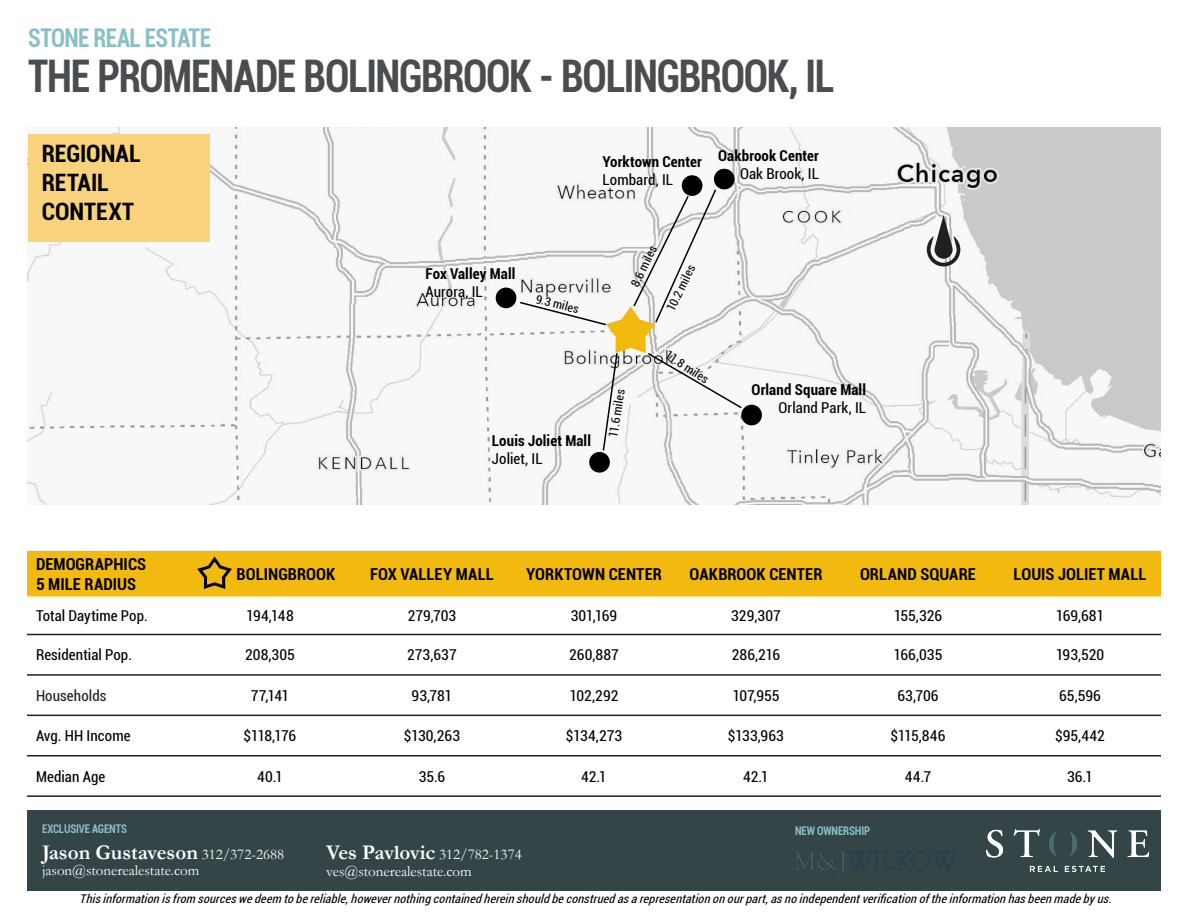
<style>
.page{position:relative;width:1188px;height:918px;background:#fff}
.page>*{position:absolute;margin:0;border:0;box-sizing:border-box;transform-origin:0 0}
.Page_Header{font:700 condensed 45px "Roboto";letter-spacing:-.03em;color:#4a4d50;scale:.9 1}
.Property_Address{font:700 condensed 25.8px "Roboto";letter-spacing:-.025em;color:#8abfc6;scale:.9 1}
.Table_Header{font:700 condensed 24px/28.8px "Roboto";letter-spacing:.005em;color:#000}
.Footer_Text{font:700 21px "Garamond";color:#fff}
.Table_Header-2{font:700 condensed 16.5px "Roboto";letter-spacing:.005em;color:#000}
.Table_Header-3{font:condensed 15px "Roboto";color:#000}
.Table_Header-4{font:700 condensed 15px "Roboto";letter-spacing:.01em;color:#000}
.Footer_Text-2{font:15px "Garamond";color:#fff}
.Table_Header-5{font:condensed 15px "Roboto";letter-spacing:.005em;color:#231f20}
.Table_Header-6{font:italic condensed 12px "Roboto";color:#000}
.Table_Header-7{font:condensed 12px "Roboto";color:#000}
.Footer_Header{font:700 condensed 12px "Roboto";letter-spacing:-.01em;color:#8abfc6;scale:.9 1}
.s1{font-weight:400;font-size:15px}
.s2{font-weight:700;font-size:21px}
</style>
<div class="page">
<div style="left:27px;top:551px;width:1134px;height:45px;background:#f2b90f"></div>
<hr style="left:27px;top:634px;width:162px;height:1px;background:#231f20">
<hr style="left:189px;top:634px;width:162px;height:1px;background:#231f20">
<hr style="left:351px;top:634px;width:162px;height:1px;background:#231f20">
<hr style="left:513px;top:634px;width:162px;height:1px;background:#231f20">
<hr style="left:675px;top:634px;width:162px;height:1px;background:#231f20">
<hr style="left:837px;top:634px;width:162px;height:1px;background:#231f20">
<hr style="left:999px;top:634px;width:162px;height:1px;background:#231f20">
<hr style="left:27px;top:674px;width:162px;height:2px;background:#231f20">
<hr style="left:189px;top:674px;width:162px;height:2px;background:#231f20">
<hr style="left:351px;top:674px;width:162px;height:2px;background:#231f20">
<hr style="left:513px;top:674px;width:162px;height:2px;background:#231f20">
<hr style="left:675px;top:674px;width:162px;height:2px;background:#231f20">
<hr style="left:837px;top:674px;width:162px;height:2px;background:#231f20">
<hr style="left:999px;top:674px;width:162px;height:2px;background:#231f20">
<hr style="left:27px;top:715px;width:162px;height:1px;background:#231f20">
<hr style="left:189px;top:715px;width:162px;height:1px;background:#231f20">
<hr style="left:351px;top:715px;width:162px;height:1px;background:#231f20">
<hr style="left:513px;top:715px;width:162px;height:1px;background:#231f20">
<hr style="left:675px;top:715px;width:162px;height:1px;background:#231f20">
<hr style="left:837px;top:715px;width:162px;height:1px;background:#231f20">
<hr style="left:999px;top:715px;width:162px;height:1px;background:#231f20">
<hr style="left:27px;top:755px;width:162px;height:2px;background:#231f20">
<hr style="left:189px;top:755px;width:162px;height:2px;background:#231f20">
<hr style="left:351px;top:755px;width:162px;height:2px;background:#231f20">
<hr style="left:513px;top:755px;width:162px;height:2px;background:#231f20">
<hr style="left:675px;top:755px;width:162px;height:2px;background:#231f20">
<hr style="left:837px;top:755px;width:162px;height:2px;background:#231f20">
<hr style="left:999px;top:755px;width:162px;height:2px;background:#231f20">
<hr style="left:27px;top:795px;width:162px;height:2px;background:#231f20">
<hr style="left:189px;top:795px;width:162px;height:2px;background:#231f20">
<hr style="left:351px;top:795px;width:162px;height:2px;background:#231f20">
<hr style="left:513px;top:795px;width:162px;height:2px;background:#231f20">
<hr style="left:675px;top:795px;width:162px;height:2px;background:#231f20">
<hr style="left:837px;top:795px;width:162px;height:2px;background:#231f20">
<hr style="left:999px;top:795px;width:162px;height:2px;background:#231f20">
<svg style="left:195px;top:555px;width:39px;height:36px"></svg>
<img style="left:27px;top:128px;width:1134px;height:376px">
<div style="left:496px;top:288px;width:20px;height:20px;background:#000;border-radius:50%"></div>
<div style="left:741px;top:405px;width:21px;height:20px;background:#000;border-radius:50%"></div>
<div style="left:589px;top:452px;width:21px;height:21px;background:#000;border-radius:50%"></div>
<div style="left:714px;top:169px;width:21px;height:20px;background:#000;border-radius:50%"></div>
<div style="left:682px;top:175px;width:20px;height:21px;background:#000;border-radius:50%"></div>
<svg style="left:518px;top:188px;width:225px;height:264px"></svg>
<div style="left:28px;top:134px;width:182px;height:107px;background:#f8d27c"></div>
<div style="left:27px;top:810px;width:1134px;height:81px;background:#344548"></div>
<img style="left:986px;top:829px;width:163px;height:43px">
<img style="left:795px;top:851px;width:162px;height:24px">
<svg style="left:927px;top:215px;width:33px;height:51px"></svg>
<p class="Property_Address" style="left:28px;top:20px;width:205px">STONE REAL ESTATE</p>
<p class="Page_Header" style="left:28px;top:45px;width:897px">THE PROMENADE BOLINGBROOK - BOLINGBROOK, IL</p>
<p class="Table_Header" style="left:42px;top:139px;width:101px">REGIONAL<br>RETAIL</p>
<p class="Table_Header" style="left:42px;top:196px;width:94px">CONTEXT</p>
<p class="Table_Header-2" style="left:36px;top:552px;width:112px">DEMOGRAPHICS</p>
<p class="Table_Header-2" style="left:36px;top:572px;width:102px">5 MILE RADIUS</p>
<p class="Table_Header-4" style="left:603px;top:151px;width:101px">Yorktown Center</p>
<p class="Table_Header-3" style="left:603px;top:169px;width:72px">Lombard, IL</p>
<p class="Table_Header-4" style="left:718px;top:145px;width:102px">Oakbrook Center</p>
<p class="Table_Header-3" style="left:740px;top:163px;width:80px">Oak Brook, IL</p>
<p class="Table_Header-4" style="left:426px;top:264px;width:91px">Fox Valley Mall</p>
<p class="Table_Header-3" style="left:426px;top:282px;width:59px">Aurora, IL</p>
<p class="Table_Header-7" style="left:538px;top:290px;width:45px;rotate:14deg">9.3 miles</p>
<p class="Table_Header-4" style="left:492px;top:430px;width:101px">Louis Joliet Mall</p>
<p class="Table_Header-3" style="left:492px;top:449px;width:52px">Joliet, IL</p>
<p class="Table_Header-7" style="left:627px;top:282px;width:45px;rotate:-64deg">8.6 miles</p>
<p class="Table_Header-7" style="left:663px;top:307px;width:51px;rotate:-64deg">10.2 miles</p>
<p class="Table_Header-7" style="left:605px;top:436px;width:50px;rotate:-81deg">11.6 miles</p>
<p class="Table_Header-7" style="left:671px;top:347px;width:50px;rotate:33deg">11.8 miles</p>
<p class="Table_Header-4" style="left:752px;top:379px;width:116px">Orland Square Mall</p>
<p class="Table_Header-3" style="left:779px;top:398px;width:89px">Orland Park, IL</p>
<p class="Table_Header-2" style="left:205px;top:562px;width:132px">the BOLINGBROOK</p>
<p class="Table_Header-2" style="left:370px;top:562px;width:125px">FOX VALLEY MALL</p>
<p class="Table_Header-2" style="left:526px;top:562px;width:137px">YORKTOWN CENTER</p>
<p class="Table_Header-2" style="left:690px;top:562px;width:134px">OAKBROOK CENTER</p>
<p class="Table_Header-2" style="left:860px;top:562px;width:117px">ORLAND SQUARE</p>
<p class="Table_Header-2" style="left:1013px;top:562px;width:135px">LOUIS JOLIET MALL</p>
<p class="Table_Header-3" style="left:36px;top:605px;width:113px">Total Daytime Pop.</p>
<p class="Table_Header-3" style="left:246px;top:605px;width:49px">194,148</p>
<p class="Table_Header-3" style="left:408px;top:605px;width:50px">279,703</p>
<p class="Table_Header-3" style="left:571px;top:605px;width:48px">301,169</p>
<p class="Table_Header-3" style="left:731px;top:605px;width:51px">329,307</p>
<p class="Table_Header-3" style="left:894px;top:605px;width:50px">155,326</p>
<p class="Table_Header-3" style="left:1056px;top:605px;width:50px">169,681</p>
<p class="Table_Header-3" style="left:36px;top:645px;width:98px">Residential Pop.</p>
<p class="Table_Header-3" style="left:245px;top:645px;width:51px">208,305</p>
<p class="Table_Header-3" style="left:407px;top:645px;width:51px">273,637</p>
<p class="Table_Header-3" style="left:569px;top:645px;width:51px">260,887</p>
<p class="Table_Header-3" style="left:732px;top:645px;width:50px">286,216</p>
<p class="Table_Header-3" style="left:894px;top:645px;width:50px">166,035</p>
<p class="Table_Header-3" style="left:1056px;top:645px;width:50px">193,520</p>
<p class="Table_Header-5" style="left:36px;top:685px;width:72px">Households</p>
<p class="Table_Header-3" style="left:251px;top:685px;width:40px">77,141</p>
<p class="Table_Header-3" style="left:412px;top:685px;width:42px">93,781</p>
<p class="Table_Header-3" style="left:569px;top:685px;width:51px">102,292</p>
<p class="Table_Header-3" style="left:732px;top:685px;width:49px">107,955</p>
<p class="Table_Header-3" style="left:897px;top:685px;width:43px">63,706</p>
<p class="Table_Header-3" style="left:1059px;top:685px;width:43px">65,596</p>
<p class="Table_Header-3" style="left:36px;top:725px;width:96px">Avg. HH Income</p>
<p class="Table_Header-3" style="left:244px;top:725px;width:54px">$118,176</p>
<p class="Table_Header-3" style="left:404px;top:725px;width:58px">$130,263</p>
<p class="Table_Header-3" style="left:566px;top:725px;width:58px">$134,273</p>
<p class="Table_Header-3" style="left:728px;top:725px;width:58px">$133,963</p>
<p class="Table_Header-3" style="left:890px;top:725px;width:57px">$115,846</p>
<p class="Table_Header-3" style="left:1055px;top:725px;width:51px">$95,442</p>
<p class="Table_Header-3" style="left:36px;top:766px;width:71px">Median Age</p>
<p class="Table_Header-3" style="left:257px;top:766px;width:27px">40.1</p>
<p class="Table_Header-3" style="left:419px;top:766px;width:28px">35.6</p>
<p class="Table_Header-3" style="left:581px;top:766px;width:27px">42.1</p>
<p class="Table_Header-3" style="left:743px;top:766px;width:27px">42.1</p>
<p class="Table_Header-3" style="left:905px;top:766px;width:28px">44.7</p>
<p class="Table_Header-3" style="left:1067px;top:766px;width:27px">36.1</p>
<p class="Footer_Header" style="left:42px;top:820px;width:96px">EXCLUSIVE AGENTS</p>
<p class="Footer_Text" style="left:42px;top:838px;width:244px">Jason Gustaveson <span class="s1">312/372-2688</span></p>
<p class="Footer_Text-2" style="left:42px;top:860px;width:159px">jason@stonerealestate.com</p>
<p class="Footer_Text-2" style="left:326px;top:844px;width:197px"><span class="s2">Ves Pavlovic</span> 312/782-1374</p>
<p class="Footer_Text-2" style="left:326px;top:861px;width:147px">ves@stonerealestate.com</p>
<p class="Footer_Header" style="left:795px;top:822px;width:85px">NEW OWNERSHIP</p>
<p class="Table_Header-6" style="left:79px;top:891px;width:1038px">Thisinformationisfrom sourceswedeem tobereliable,howevernothingcontainedhereinshouldbeconstruedasarepresentationonourpart,asnoindependentverificationoftheinformationhasbeenmadebyus.</p>
</div>
